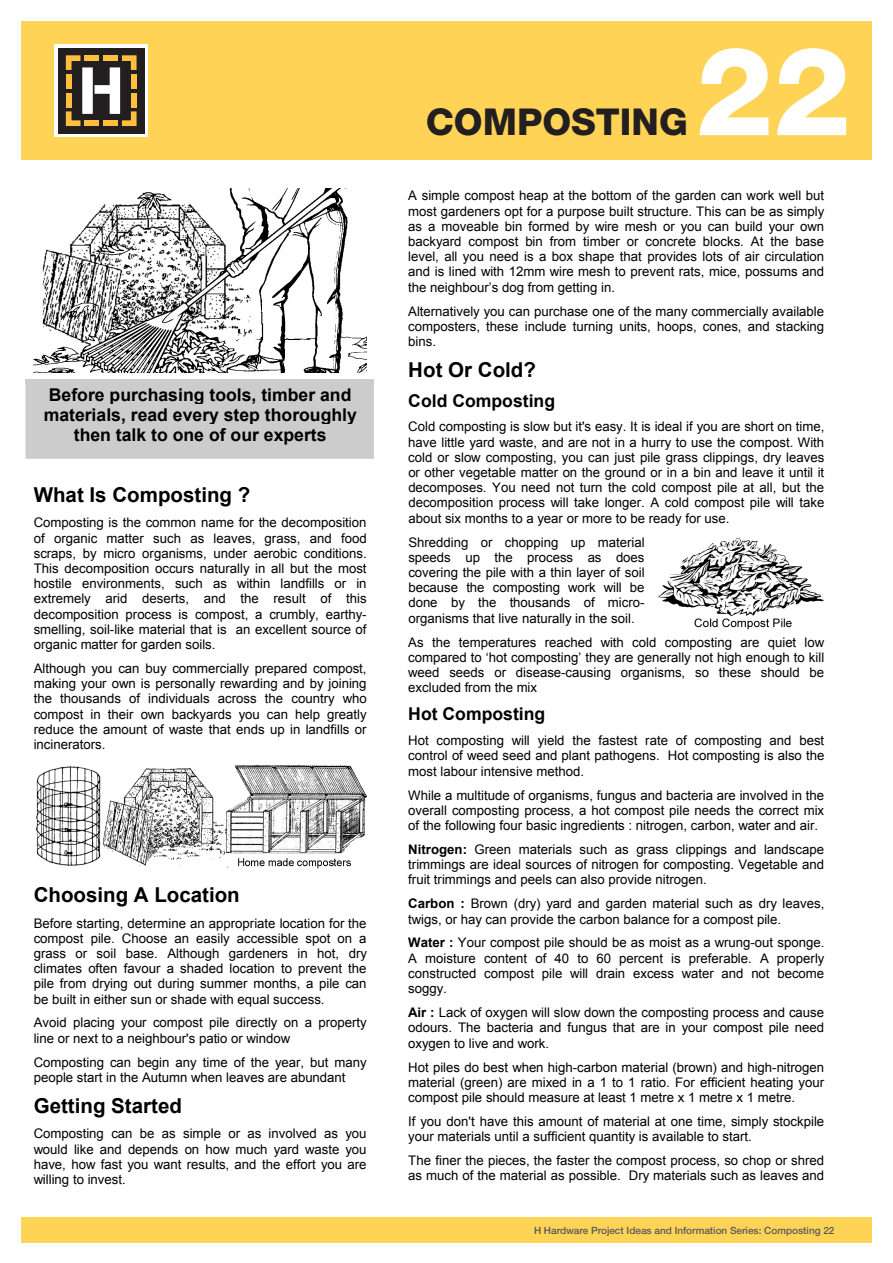
<style>
.page{position:relative;width:893px;height:1263px;background:#fff}
.page>*{position:absolute;margin:0;border:0;box-sizing:border-box;transform-origin:0 0}
.t1{font:800 123.15px "Helvetica Neue";color:#fff}
.t2{font:800 37.05px "Helvetica Neue";color:#231f20}
.t3{font:700 20.55px "Arial";color:#000}
.t4{font:700 17.55px/20.2px "Arial";color:#000;text-align:center}
.t5{font:13.2px/15.1px "Arial";color:#000;text-align:justify}
.t6{font:500 10.05px "Helvetica Neue";color:#57585a}
.s1{font-weight:700}
</style>
<div class="page">
<div style="left:21px;top:21px;width:851px;height:138px;background:#fed356"></div>
<div style="left:21px;top:1216px;width:851px;height:26px;background:#fed356"></div>
<div style="left:55px;top:44px;width:93px;height:93px;background:#fff"></div>
<div style="left:58px;top:48px;width:86px;height:86px;background:#231f20"></div>
<svg style="left:66px;top:55px;width:71px;height:71px"></svg>
<img style="left:34px;top:188px;width:332px;height:185px">
<div style="left:25px;top:384px;width:349px;height:75px;background:#ccc"></div>
<hr style="left:25px;top:380px;width:349px;height:4px;background:#ccc">
<img style="left:36px;top:765px;width:331px;height:104px">
<img style="left:658px;top:537px;width:166px;height:93px">
<p class="t4" style="left:44px;top:385px;width:315px">Before purchasing tools, timber and materials, read every step thoroughly then talk to one of our experts</p>
<p class="t3" style="left:34px;top:481px;width:218px">What Is Composting ?</p>
<p class="t5" style="left:34px;top:515px;width:335px">Composting is the common name for the decomposition of organic matter such as leaves, grass, and food scraps, by micro organisms, under aerobic conditions.<br>This decomposition occurs naturally in all but the most hostile environments, such as within landfills or in extremely arid deserts, and the result of this decomposition process is compost, a crumbly, earthy&shy;smelling, soil-like material that is an excellent source of organic matter for garden soils.</p>
<p class="t5" style="left:34px;top:661px;width:335px">Although you can buy commercially prepared compost, making your own is personally rewarding and by joining the thousands of individuals across the country who compost in their own backyards you can help greatly reduce the amount of waste that ends up in landfills or incinerators.</p>
<p class="t3" style="left:34px;top:881px;width:208px">Choosing A Location</p>
<p class="t5" style="left:34px;top:915px;width:335px">Before starting, determine an appropriate location for the compost pile. Choose an easily accessible spot on a grass or soil base. Although gardeners in hot, dry climates often favour a shaded location to prevent the pile from drying out during summer months, a pile can be built in either sun or shade with equal success.</p>
<p class="t5" style="left:34px;top:1015px;width:334px">Avoid placing your compost pile directly on a property line or next to a neighbour's patio or window</p>
<p class="t5" style="left:34px;top:1054px;width:335px">Composting can begin any time of the year, but many people start in the Autumn when leaves are abundant</p>
<p class="t3" style="left:34px;top:1092px;width:150px">Getting Started</p>
<p class="t5" style="left:34px;top:1126px;width:334px">Composting can be as simple or as involved as you would like and depends on how much yard waste you have, how fast you want results, and the effort you are willing to invest.</p>
<p class="t2" style="left:426px;top:100px;width:264px">COMPOSTING</p>
<p class="t1" style="left:696px;top:18px;width:157px">22</p>
<p class="t5" style="left:408px;top:188px;width:418px">A simple compost heap at the bottom of the garden can work well but most gardeners opt for a purpose built structure. This can be as simply as a moveable bin formed by wire mesh or you can build your own backyard compost bin from timber or concrete blocks. At the base level, all you need is a box shape that provides lots of air circulation and is lined with 12mm wire mesh to prevent rats, mice, possums and the neighbour’s dog from getting in.</p>
<p class="t5" style="left:408px;top:303px;width:417px">Alternatively you can purchase one of the many commercially available composters, these include turning units, hoops, cones, and stacking bins.</p>
<p class="t3" style="left:408px;top:356px;width:129px">Hot Or Cold?</p>
<p class="t4" style="left:408px;top:391px;width:148px">Cold Composting</p>
<p class="t5" style="left:408px;top:419px;width:418px">Cold composting is slow but it's easy. It is ideal if you are short on time, have little yard waste, and are not in a hurry to use the compost. With cold or slow composting, you can just pile grass clippings, dry leaves or other vegetable matter on the ground or in a bin and leave it until it decomposes. You need not turn the cold compost pile at all, but the decomposition process will take longer. A cold compost pile will take about six months to a year or more to be ready for use.</p>
<p class="t5" style="left:408px;top:534px;width:238px">Shredding or chopping up material speeds up the process as does covering the pile with a thin layer of soil because the composting work will be done by the thousands of micro&shy;organisms that live naturally in the soil.</p>
<p class="t5" style="left:408px;top:634px;width:418px">As the temperatures reached with cold composting are quiet low compared to ‘hot composting’ they are generally not high enough to kill weed seeds or disease-causing organisms, so these should be excluded from the mix</p>
<p class="t4" style="left:408px;top:705px;width:139px">Hot Composting</p>
<p class="t5" style="left:408px;top:733px;width:418px">Hot composting will yield the fastest rate of composting and best control of weed seed and plant pathogens. Hot composting is also the most labour intensive method.</p>
<p class="t5" style="left:408px;top:787px;width:417px">While a multitude of organisms, fungus and bacteria are involved in the overall composting process, a hot compost pile needs the correct mix of the following four basic ingredients : nitrogen, carbon, water and air.</p>
<p class="t5" style="left:408px;top:842px;width:417px"><span class="s1">Nitrogen:</span> Green materials such as grass clippings and landscape trimmings are ideal sources of nitrogen for composting. Vegetable and fruit trimmings and peels can also provide nitrogen.</p>
<p class="t5" style="left:408px;top:896px;width:417px"><span class="s1">Carbon :</span> Brown (dry) yard and garden material such as dry leaves, twigs, or hay can provide the carbon balance for a compost pile.</p>
<p class="t5" style="left:408px;top:935px;width:418px"><span class="s1">Water :</span> Your compost pile should be as moist as a wrung-out sponge.<br>A moisture content of 40 to 60 percent is preferable. A properly constructed compost pile will drain excess water and not become soggy.</p>
<p class="t5" style="left:408px;top:1005px;width:417px"><span class="s1">Air :</span> Lack of oxygen will slow down the composting process and cause odours. The bacteria and fungus that are in your compost pile need oxygen to live and work.</p>
<p class="t5" style="left:408px;top:1059px;width:417px">Hot piles do best when high-carbon material (brown) and high-nitrogen material (green) are mixed in a 1 to 1 ratio. For efficient heating your compost pile should measure at least 1 metre x 1 metre x 1 metre.</p>
<p class="t5" style="left:408px;top:1114px;width:417px">If you don't have this amount of material at one time, simply stockpile your materials until a sufficient quantity is available to start.</p>
<p class="t5" style="left:408px;top:1153px;width:418px">The finer the pieces, the faster the compost process, so chop or shred as much of the material as possible. Dry materials such as leaves and</p>
<p class="t6" style="left:534px;top:1224px;width:302px">H Hardware Project Ideas and Information Series: Composting 22</p>
</div>
